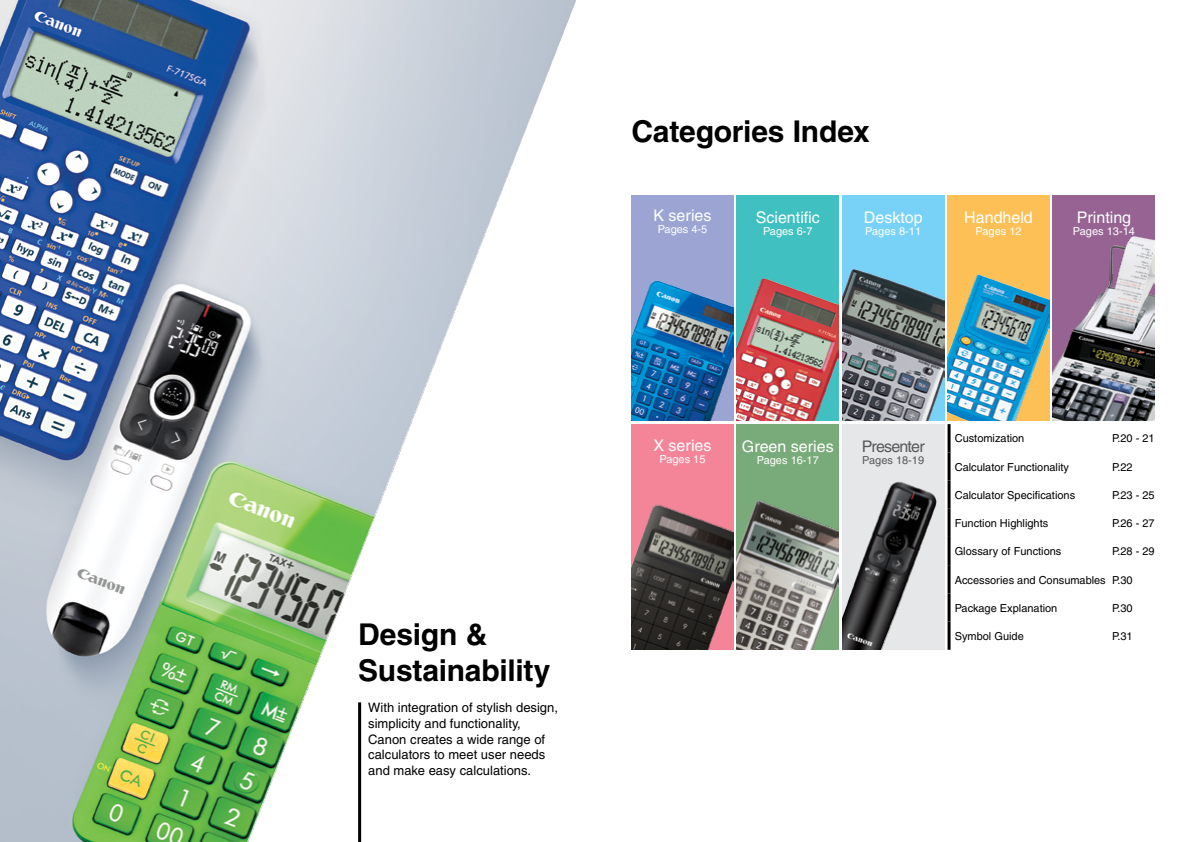
<style>
.page{position:relative;width:1191px;height:842px;background:#fff}
.page>*{position:absolute;margin:0;border:0;box-sizing:border-box;transform-origin:0 0}
.t1{font:700 30px/36px "Helvetica";letter-spacing:-.01em;color:#000}
.t2{font:16px "Helvetica";color:#fff}
.t3{font:16px "Helvetica";letter-spacing:-.05em;color:#58595b}
.t4{font:13px/15.6px "Helvetica";color:#000}
.t5{font:11px "Helvetica";color:#000}
.t6{font:11px "Helvetica";color:#fff}
.t7{font:11px "Helvetica";color:#58595b}
</style>
<div class="page">
<img style="left:0;top:0;width:576px;height:842px">
<hr style="left:358px;top:702px;width:3px;height:140px;background:#000">
<img style="left:631px;top:198px;width:102px;height:223px">
<img style="left:737px;top:427px;width:102px;height:222px">
<img style="left:737px;top:198px;width:102px;height:223px">
<img style="left:947px;top:198px;width:102px;height:223px">
<img style="left:1053px;top:198px;width:102px;height:223px">
<img style="left:631px;top:427px;width:102px;height:222px">
<img style="left:842px;top:198px;width:102px;height:223px">
<img style="left:842px;top:427px;width:102px;height:222px">
<hr style="left:947px;top:424px;width:3px;height:28px;background:#000">
<hr style="left:947px;top:452px;width:3px;height:28px;background:#000">
<hr style="left:947px;top:480px;width:3px;height:29px;background:#000">
<hr style="left:947px;top:509px;width:3px;height:28px;background:#000">
<hr style="left:947px;top:537px;width:3px;height:28px;background:#000">
<hr style="left:947px;top:565px;width:3px;height:28px;background:#000">
<hr style="left:947px;top:593px;width:3px;height:28px;background:#000">
<hr style="left:947px;top:621px;width:3px;height:29px;background:#000">
<h1 class="t1" style="left:631px;top:113px;width:240px">Categories Index</h1>
<h2 class="t2" style="left:653px;top:207px;width:60px">K series</h2>
<p class="t6" style="left:657px;top:223px;width:51px">Pages 4-5</p>
<h2 class="t2" style="left:756px;top:208px;width:66px">Scientific</h2>
<p class="t6" style="left:763px;top:225px;width:51px">Pages 6-7</p>
<h2 class="t2" style="left:864px;top:208px;width:60px">Desktop</h2>
<p class="t6" style="left:865px;top:225px;width:57px">Pages 8-11</p>
<h2 class="t2" style="left:964px;top:208px;width:70px">Handheld</h2>
<p class="t6" style="left:975px;top:225px;width:48px">Pages 12</p>
<h2 class="t2" style="left:1076px;top:208px;width:56px">Printing</h2>
<p class="t6" style="left:1073px;top:225px;width:63px">Pages 13-14</p>
<h1 class="t1" style="left:358px;top:616px;width:194px">Design &amp;<br>Sustainability</h1>
<p class="t4" style="left:368px;top:700px;width:191px">With integration of stylish design, simplicity and functionality,<br>Canon creates a wide range of calculators to meet user needs and make easy calculations.</p>
<h2 class="t2" style="left:653px;top:436px;width:60px">X series</h2>
<p class="t6" style="left:659px;top:453px;width:48px">Pages 15</p>
<h2 class="t2" style="left:742px;top:437px;width:93px">Green series</h2>
<p class="t6" style="left:757px;top:453px;width:63px">Pages 16-17</p>
<h2 class="t3" style="left:861px;top:437px;width:64px">Presenter</h2>
<p class="t7" style="left:862px;top:453px;width:63px">Pages 18-19</p>
<p class="t5" style="left:954px;top:432px;width:71px">Customization</p>
<p class="t5" style="left:1112px;top:432px;width:44px">P.20 - 21</p>
<p class="t5" style="left:954px;top:460px;width:116px">Calculator Functionality</p>
<p class="t5" style="left:1112px;top:460px;width:22px">P.22</p>
<p class="t5" style="left:954px;top:489px;width:122px">Calculator Specifications</p>
<p class="t5" style="left:1112px;top:489px;width:44px">P.23 - 25</p>
<p class="t5" style="left:954px;top:517px;width:95px">Function Highlights</p>
<p class="t5" style="left:1112px;top:517px;width:44px">P.26 - 27</p>
<p class="t5" style="left:954px;top:545px;width:108px">Glossary of Functions</p>
<p class="t5" style="left:1112px;top:545px;width:44px">P.28 - 29</p>
<p class="t5" style="left:954px;top:573px;width:179px">Accessories and Consumables P.30</p>
<p class="t5" style="left:954px;top:601px;width:104px">Package Explanation</p>
<p class="t5" style="left:1112px;top:601px;width:22px">P.30</p>
<p class="t5" style="left:954px;top:630px;width:71px">Symbol Guide</p>
<p class="t5" style="left:1112px;top:630px;width:22px">P.31</p>
</div>
